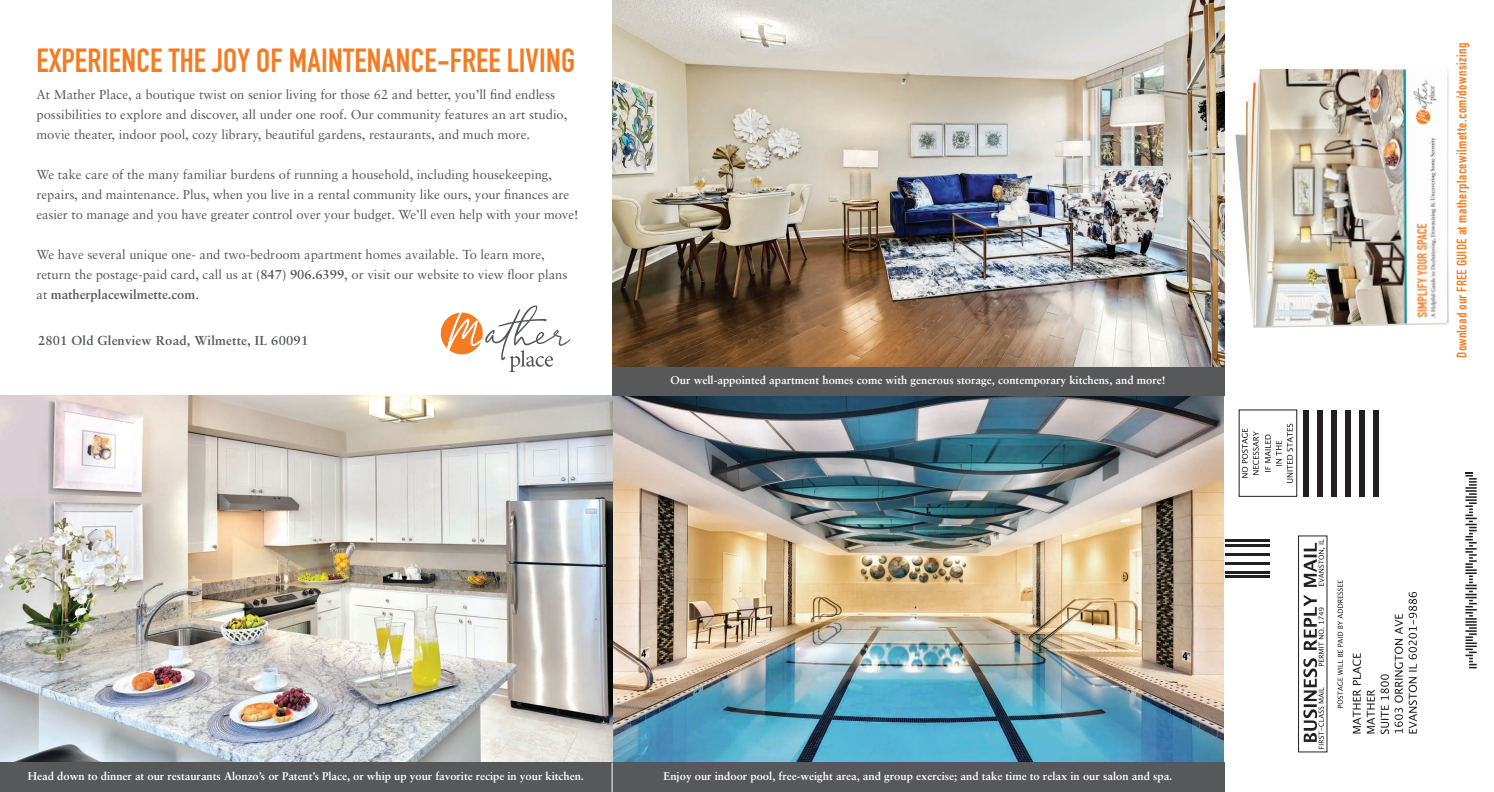
<style>
.page{position:relative;width:1494px;height:792px;background:#fff}
.page>*{position:absolute;margin:0;border:0;box-sizing:border-box;transform-origin:0 0}
.t1{font:700 33px "DIN Condensed";letter-spacing:.01em;color:#f47b21}
.t2{font:700 13.8px "DIN Condensed";letter-spacing:.04em;color:#f47b21}
.Body_copy{font:13px/20px "Sabon";color:#57585a}
.t3{font:700 13px "Sabon";letter-spacing:.015em;color:#57585a}
.The_Sans_Plain{font:700 11.2px "Sabon";color:#fff}
.s1{font-weight:700}
.s2{font-weight:400}
</style>
<div class="page">
<img style="left:612px;top:396px;width:612px;height:367px">
<svg style="left:1224px;top:409px;width:253px;height:383px"></svg>
<img style="left:0;top:396px;width:612px;height:367px">
<div style="left:0;top:763px;width:1224px;height:29px;background:#57585a"></div>
<svg style="left:612px;top:763px;width:1px;height:29px"></svg>
<svg style="left:441px;top:306px;width:129px;height:66px"></svg>
<img style="left:1235px;top:71px;width:214px;height:253px">
<img style="left:1256px;top:69px;width:191px;height:255px">
<svg style="left:1253px;top:324px;width:194px;height:4px"></svg>
<img style="left:612px;top:0;width:612px;height:367px">
<div style="left:612px;top:367px;width:612px;height:29px;background:#57585a"></div>
<p class="t1" style="left:36px;top:38px;width:540px">EXPERIENCE THE JOY OF MAINTENANCE-FREE LIVING</p>
<p class="Body_copy" style="left:36px;top:85px;width:532px">At Mather Place, a boutique twist on senior living for those 62 and better, you’ll find endless possibilities to explore and discover, all under one roof. Our community features an art studio, movie theater, indoor pool, cozy library, beautiful gardens, restaurants, and much more.</p>
<p class="Body_copy" style="left:36px;top:165px;width:543px">We take care of the many familiar burdens of running a household, including housekeeping, repairs, and maintenance. Plus, when you live in a rental community like ours, your finances are easier to manage and you have greater control over your budget. We’ll even help with your move!</p>
<p class="Body_copy" style="left:36px;top:245px;width:533px">We have several unique one- and two-bedroom apartment homes available. To learn more, return the postage-paid card, call us at <span class="s1">(847) 906.6399</span>, or visit our website to view floor plans at <span class="s1">matherplacewilmette.com</span>.</p>
<p class="t3" style="left:38px;top:332px;width:272px">2801 Old Glenview Road, Wilmette, IL 60091</p>
<p class="The_Sans_Plain" style="left:671px;top:373px;width:497px">Our well-appointed apartment homes come with generous storage, contemporary kitchens, and more!</p>
<p class="The_Sans_Plain" style="left:28px;top:769px;width:558px">Head down to dinner at our restaurants Alonzo’s or Patent’s Place, or whip up your favorite recipe in your kitchen.</p>
<p class="The_Sans_Plain" style="left:664px;top:769px;width:510px">Enjoy our indoor pool, free-weight area, and group exercise; and take time to relax in our salon and spa.</p>
<p class="t2" style="left:1452px;top:358px;width:317px;rotate:-90deg"><span class="s2">Download our FREE GUIDE at</span> matherplacewilmette.com/downsizing</p>
</div>
